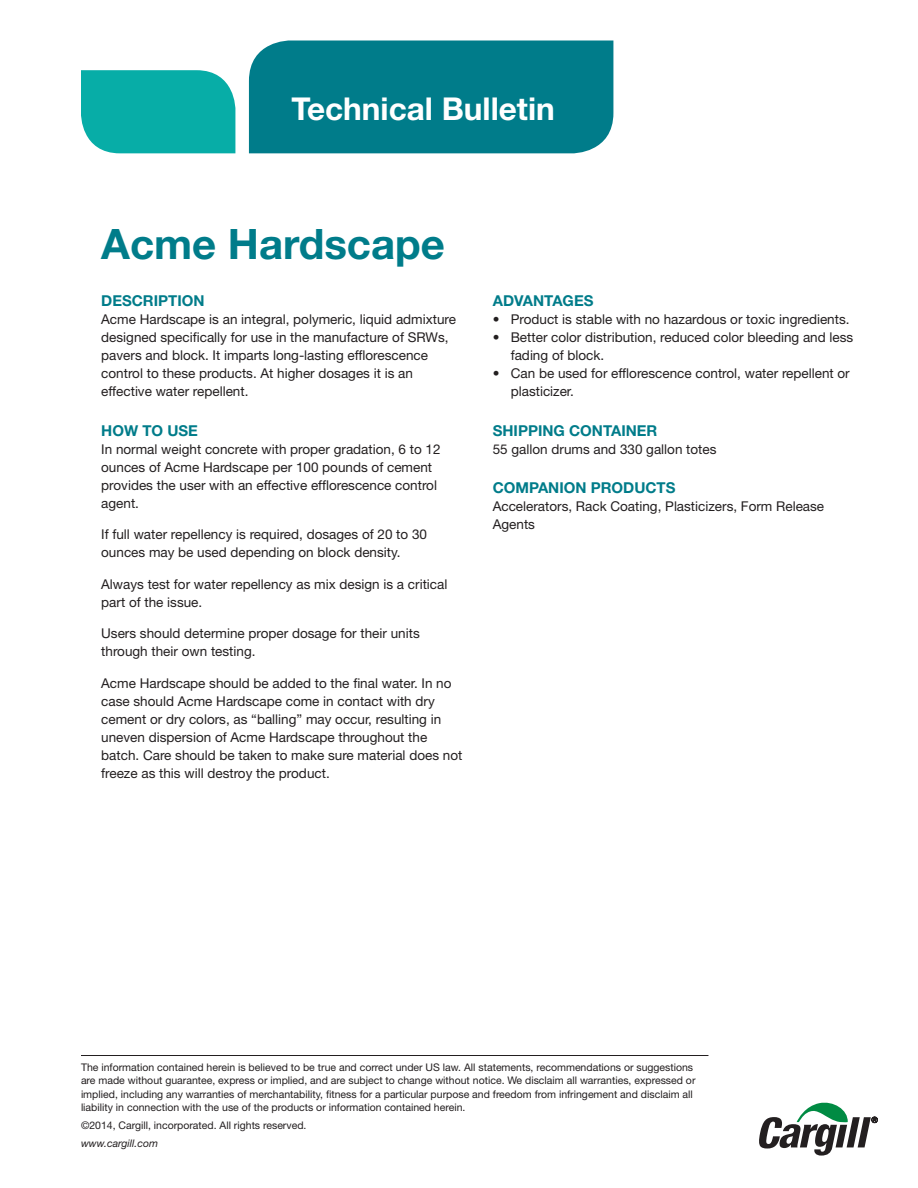
<style>
.page{position:relative;width:918px;height:1188px;background:#fff}
.page>*{position:absolute;margin:0;border:0;box-sizing:border-box;transform-origin:0 0}
.Headline{font:700 42px "Helvetica Neue LT Std";color:#007c8a}
.t1{font:700 31.5px "Helvetica Neue LT Std";color:#fff}
.Subhead_level_1{font:700 15px "Helvetica Neue LT Std";color:#007c8a}
.body{font:13.5px/18px "Helvetica Neue LT Std";color:#231f20}
.disclaimer_text{font:10.5px/13.5px "Helvetica Neue LT Std";color:#231f20}
.t2{font:italic 10.5px "Helvetica Neue LT Std";color:#231f20}
</style>
<div class="page">
<div style="left:81px;top:70px;width:154px;height:83px;background:#07ada7"></div>
<div style="left:249px;top:40px;width:364px;height:113px;background:#007c8a"></div>
<hr style="left:81px;top:1055px;width:627px;height:1px;background:#231f20">
<svg style="left:759px;top:1102px;width:119px;height:54px"></svg>
<p class="t1" style="left:291px;top:89px;width:265px">Technical Bulletin</p>
<p class="Headline" style="left:101px;top:219px;width:345px">Acme Hardscape</p>
<p class="Subhead_level_1" style="left:101px;top:291px;width:105px">DESCRIPTION</p>
<p class="body" style="left:101px;top:310px;width:356px">Acme Hardscape is an integral, polymeric, liquid admixture designed specifically for use in the manufacture of SRWs, pavers and block. It imparts long-lasting efflorescence control to these products. At higher dosages it is an effective water repellent.</p>
<p class="Subhead_level_1" style="left:101px;top:421px;width:98px">HOW TO USE</p>
<p class="body" style="left:101px;top:440px;width:341px">In normal weight concrete with proper gradation, 6 to 12 ounces of Acme Hardscape per 100 pounds of cement provides the user with an effective efflorescence control agent.</p>
<p class="body" style="left:101px;top:525px;width:327px">If full water repellency is required, dosages of 20 to 30 ounces may be used depending on block density.</p>
<p class="body" style="left:101px;top:575px;width:348px">Always test for water repellency as mix design is a critical part of the issue.</p>
<p class="body" style="left:101px;top:624px;width:320px">Users should determine proper dosage for their units through their own testing.</p>
<p class="body" style="left:101px;top:674px;width:363px">Acme Hardscape should be added to the final water. In no case should Acme Hardscape come in contact with dry cement or dry colors, as “balling” may occur, resulting in uneven dispersion of Acme Hardscape throughout the batch. Care should be taken to make sure material does not freeze as this will destroy the product.</p>
<p class="Subhead_level_1" style="left:493px;top:291px;width:102px">ADVANTAGES</p>
<p class="body" style="left:493px;top:310px;width:358px">• Product is stable with no hazardous or toxic ingredients.</p>
<p class="body" style="left:511px;top:328px;width:344px;text-indent:-18px">• Better color distribution, reduced color bleeding and less fading of block.</p>
<p class="body" style="left:511px;top:364px;width:341px;text-indent:-18px">• Can be used for efflorescence control, water repellent or plasticizer.</p>
<p class="Subhead_level_1" style="left:493px;top:421px;width:166px">SHIPPING CONTAINER</p>
<p class="body" style="left:493px;top:440px;width:225px">55 gallon drums and 330 gallon totes</p>
<p class="Subhead_level_1" style="left:493px;top:479px;width:184px">COMPANION PRODUCTS</p>
<p class="body" style="left:493px;top:498px;width:333px">Accelerators, Rack Coating, Plasticizers, Form Release<br>Agents</p>
<p class="disclaimer_text" style="left:81px;top:1060px;width:616px">The information contained herein is believed to be true and correct under US law. All statements, recommendations or suggestions are made without guarantee, express or implied, and are subject to change without notice. We disclaim all warranties, expressed or implied, including any warranties of merchantability, fitness for a particular purpose and freedom from infringement and disclaim all liability in connection with the use of the products or information contained herein.</p>
<p class="disclaimer_text" style="left:81px;top:1119px;width:227px">©2014, Cargill, incorporated. All rights reserved.</p>
<p class="t2" style="left:81px;top:1137px;width:79px">www.cargill.com</p>
</div>
